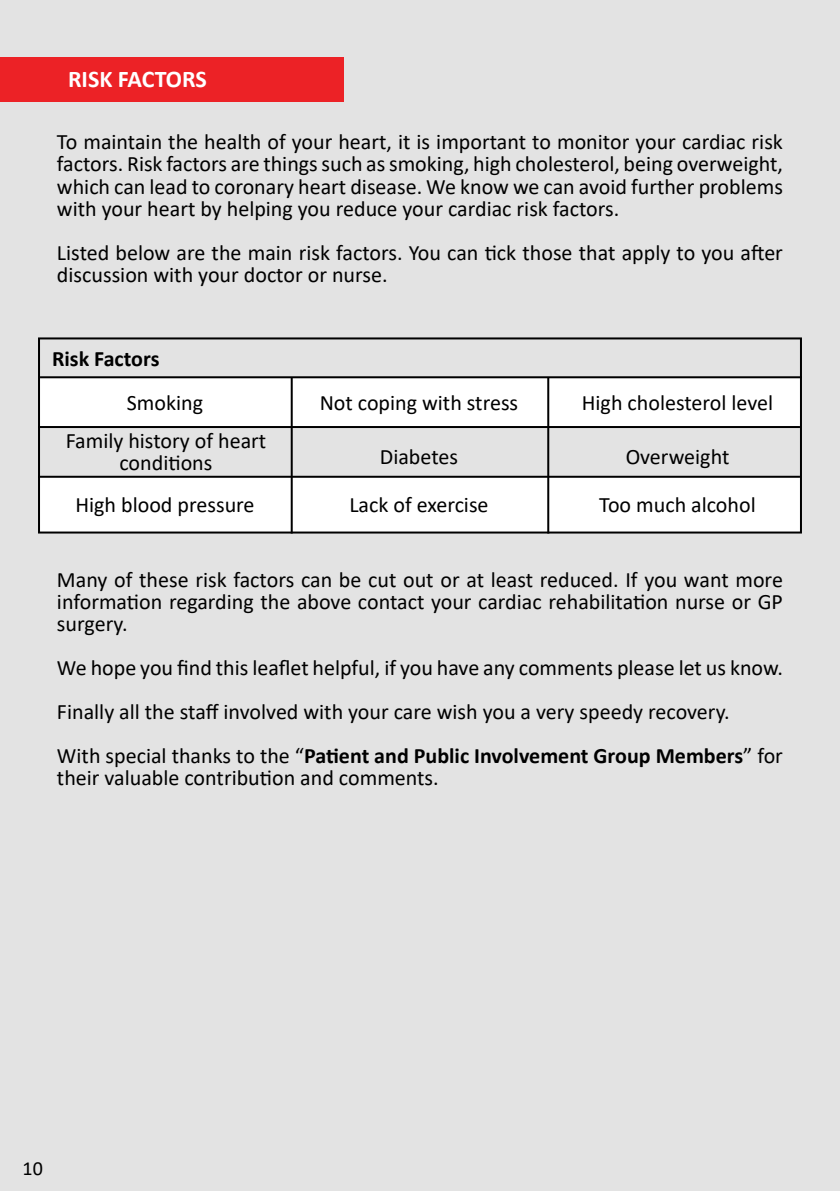
<style>
.page{position:relative;width:840px;height:1191px;background:#fff}
.page>*{position:absolute;margin:0;border:0;box-sizing:border-box;transform-origin:0 0}
.t1{font:700 24px "Calibri";color:#fff}
.t2{font:22px/22px "Calibri";color:#000;text-align:justify}
.t3{font:700 22px "Calibri";color:#000}
.t4{font:20px "Calibri";color:#000}
.s1{font-weight:700}
</style>
<div class="page">
<div style="left:0;top:0;width:839px;height:1191px;background:#e3e3e3"></div>
<div style="left:0;top:58px;width:343px;height:44px;background:#ec2226"></div>
<div style="left:40px;top:378px;width:760px;height:50px;background:#fff"></div>
<div style="left:40px;top:476px;width:760px;height:56px;background:#fff"></div>
<div style="left:38px;top:337px;width:763px;height:196px;border:2px solid #000"></div>
<hr style="left:38px;top:476px;width:761px;height:2px;background:#000">
<hr style="left:38px;top:426px;width:761px;height:2px;background:#000">
<hr style="left:40px;top:376px;width:761px;height:2px;background:#000">
<hr style="left:290px;top:377px;width:2px;height:156px;background:#000">
<hr style="left:547px;top:377px;width:2px;height:156px;background:#000">
<hr style="left:839px;top:58px;width:1px;height:44px;background:#ec2226">
<hr style="left:839px;top:477px;width:1px;height:45px;background:#ec2226">
<hr style="left:839px;top:854px;width:1px;height:45px;background:#ec2226">
<p class="t1" style="left:68px;top:62px;width:140px">RISK FACTORS</p>
<p class="t2" style="left:57px;top:131px;width:727px">To maintain the health of your heart, it is important to monitor your cardiac risk factors. Risk factors are things such as smoking, high cholesterol, being overweight, which can lead to coronary heart disease. We know we can avoid further problems with your heart by helping you reduce your cardiac risk factors.</p>
<p class="t2" style="left:57px;top:241px;width:727px">Listed below are the main risk factors. You can tick those that apply to you after discussion with your doctor or nurse.</p>
<p class="t3" style="left:52px;top:343px;width:109px">Risk Factors</p>
<p class="t2" style="left:66px;top:384px;width:202px;line-height:37.6px;text-align:center">Smoking<br>Family history of heart</p>
<p class="t2" style="left:75px;top:441px;width:180px;line-height:42.2px;text-align:center">conditions<br>High blood pressure</p>
<p class="t2" style="left:319px;top:391px;width:200px">Not coping with stress</p>
<p class="t2" style="left:379px;top:445px;width:80px">Diabetes</p>
<p class="t2" style="left:349px;top:493px;width:141px">Lack of exercise</p>
<p class="t2" style="left:581px;top:391px;width:193px">High cholesterol level</p>
<p class="t2" style="left:625px;top:445px;width:105px">Overweight</p>
<p class="t2" style="left:599px;top:493px;width:158px">Too much alcohol</p>
<p class="t2" style="left:57px;top:567px;width:727px">Many of these risk factors can be cut out or at least reduced. If you want more information regarding the above contact your cardiac rehabilitation nurse or GP surgery.</p>
<p class="t2" style="left:57px;top:644px;width:727px;line-height:44px;text-align:left">We hope you find this leaflet helpful, if you have any comments please let us know.<br>Finally all the staff involved with your care wish you a very speedy recovery.<br>With special thanks to the “<span class="s1">Patient and Public Involvement Group Members</span>” for</p>
<p class="t2" style="left:57px;top:765px;width:383px">their valuable contribution and comments.</p>
<p class="t4" style="left:23px;top:1154px;width:22px">10</p>
</div>
